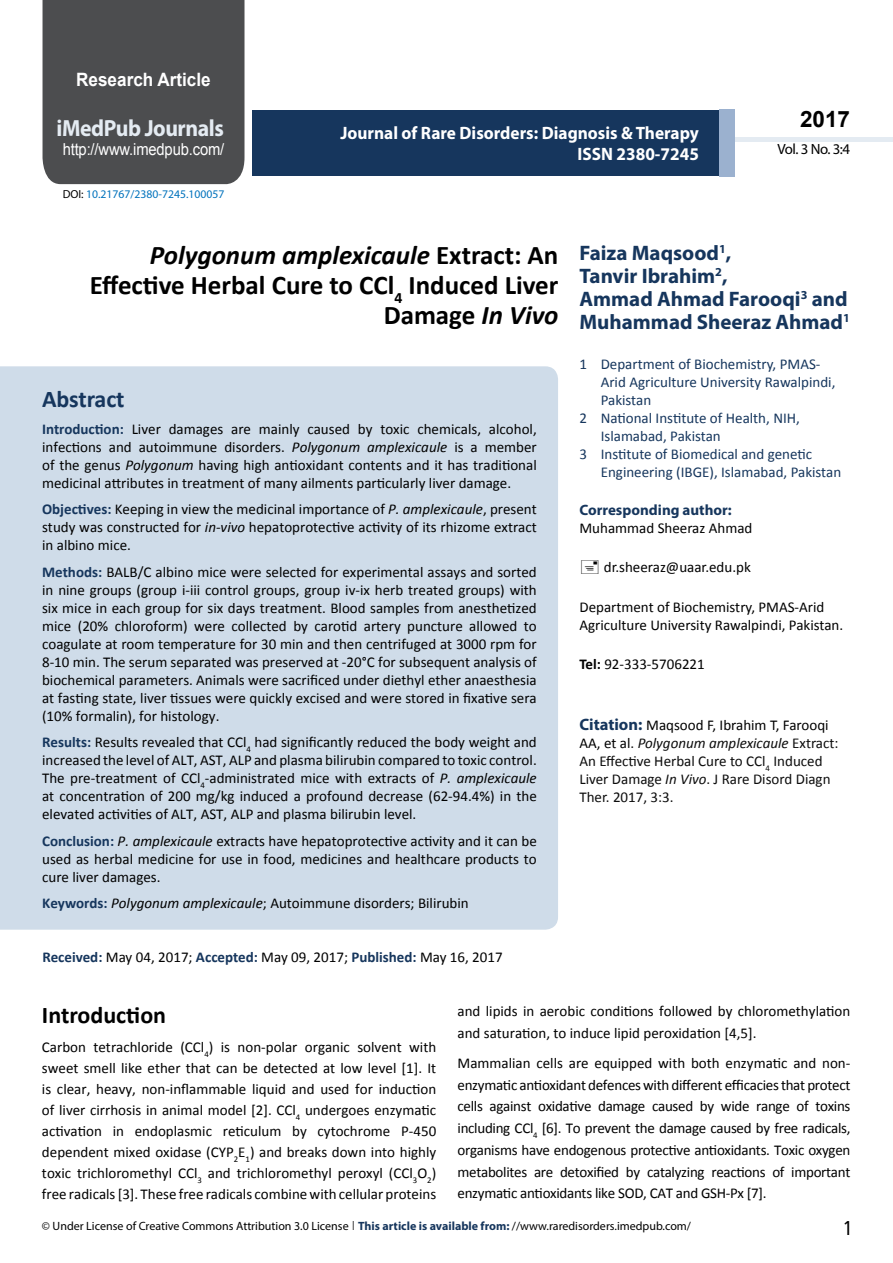
<style>
.page{position:relative;width:893px;height:1263px;background:#fff}
.page>*{position:absolute;margin:0;border:0;box-sizing:border-box;transform-origin:0 0}
.t1{font:700 27px/29.7px "Calibri";color:#000;text-align:right}
.t2{font:25.5px "Tunga";color:#000}
.t3{font:700 24px "Calibri";color:#000}
.t4{font:700 24px "Calibri";letter-spacing:-.005em;color:#16365d}
.t5{font:700 23.4px "Myriad Pro";letter-spacing:-.02em;color:#e4ebf2;scale:.93 1}
.t6{font:700 22.5px "Arial";color:#000}
.t7{font:700 21px/23.1px "Myriad Pro";color:#16365d}
.t8{font:700 18.45px "Arial";color:#fff;scale:.93 1}
.t9{font:700 18px/21.6px "Myriad Pro";color:#fff;text-align:right;scale:.96 1}
.t10{font:16.5px "Arial";letter-spacing:-.01em;color:#fff;scale:.89 1}
.t11{font:15px/18px "Calibri";color:#000;text-align:justify}
.t12{font:15px "Calibri";color:#16365d}
.t13{font:15px/18px "Calibri";color:#0d0d0d}
.t14{font:700 15px "Myriad Pro";color:#16365d}
.t15{font:14.85px "Myriad Pro";color:#000}
.t16{font:12px "Myriad Pro";color:#000}
.t17{font:11.7px "Myriad Pro";color:#0072bc}
.s1{color:#000}
.s2{font-style:italic}
.s3{font-weight:700;color:#16365d}
.s4{font-weight:700}
.s5{font-family:"Myriad Pro";font-weight:700;font-size:16.5px;color:#16365d}
.s6{font-family:"Tunga"}
</style>
<div class="page">
<div style="left:43px;top:0;width:201px;height:184px;background:#4c4d4f"></div>
<hr style="left:734px;top:137px;width:159px;height:4px;background:#e4ebf2">
<div style="left:252px;top:110px;width:469px;height:66px;background:#16365d"></div>
<div style="left:720px;top:109px;width:15px;height:67px;background:#9bb1cf"></div>
<div style="left:0;top:366px;width:558px;height:564px;background:#cfdce9"></div>
<p class="t8" style="left:76px;top:67px;width:146px">Research Article</p>
<h3 class="t5" style="left:57px;top:113px;width:181px">iMedPub Journals</h3>
<p class="t10" style="left:63px;top:138px;width:183px">http://www.imedpub.com/</p>
<p class="t17" style="left:63px;top:187px;width:163px"><span class="s1">DOI:</span> 10.21767/2380-7245.100057</p>
<p class="t9" style="left:340px;top:121px;width:375px">Journal of Rare Disorders: Diagnosis &amp; Therapy<br>ISSN 2380-7245</p>
<h3 class="t6" style="left:800px;top:104px;width:52px">2017</h3>
<p class="t15" style="left:778px;top:140px;width:74px">Vol. 3 No. 3:4</p>
<h1 class="t1" style="left:90px;top:241px;width:470px"><span class="s2">Polygonum amplexicaule</span> Extract: An<br>Effective Herbal Cure to CCl<sub>4</sub> Induced Liver<br>Damage <span class="s2">In Vivo</span></h1>
<h3 class="t4" style="left:42px;top:384px;width:84px">Abstract</h3>
<p class="t11" style="left:42px;top:420px;width:496px"><span class="s3">Introduction:</span> Liver damages are mainly caused by toxic chemicals, alcohol, infections and autoimmune disorders. <span class="s2">Polygonum amplexicaule</span> is a member of the genus <span class="s2">Polygonum</span> having high antioxidant contents and it has traditional medicinal attributes in treatment of many ailments particularly liver damage.</p>
<p class="t11" style="left:42px;top:500px;width:496px"><span class="s3">Objectives:</span> Keeping in view the medicinal importance of <span class="s2">P. amplexicaule</span>, present study was constructed for <span class="s2">in-vivo</span> hepatoprotective activity of its rhizome extract in albino mice.</p>
<p class="t11" style="left:42px;top:563px;width:496px"><span class="s3">Methods:</span> BALB/C albino mice were selected for experimental assays and sorted in nine groups (group i-iii control groups, group iv-ix herb treated groups) with six mice in each group for six days treatment. Blood samples from anesthetized mice (20% chloroform) were collected by carotid artery puncture allowed to coagulate at room temperature for 30 min and then centrifuged at 3000 rpm for 8-10 min. The serum separated was preserved at -20°C for subsequent analysis of biochemical parameters. Animals were sacrificed under diethyl ether anaesthesia at fasting state, liver tissues were quickly excised and were stored in fixative sera (10% formalin), for histology.</p>
<p class="t11" style="left:42px;top:733px;width:496px"><span class="s3">Results:</span> Results revealed that CCl<sub>4</sub> had significantly reduced the body weight and increased the level of ALT, AST, ALP and plasma bilirubin compared to toxic control.<br>The pre-treatment of CCl<sub>4</sub>-administrated mice with extracts of <span class="s2">P. amplexicaule </span>at concentration of 200 mg/kg induced a profound decrease (62-94.4%) in the elevated activities of ALT, AST, ALP and plasma bilirubin level.</p>
<p class="t11" style="left:42px;top:832px;width:496px"><span class="s3">Conclusion:</span> <span class="s2">P. amplexicaule</span> extracts have hepatoprotective activity and it can be used as herbal medicine for use in food, medicines and healthcare products to cure liver damages.</p>
<p class="t11" style="left:42px;top:894px;width:428px"><span class="s3">Keywords:</span> <span class="s2">Polygonum amplexicaule</span>; Autoimmune disorders; Bilirubin</p>
<p class="t11" style="left:43px;top:948px;width:462px"><span class="s3">Received:</span> May 04, 2017; <span class="s3">Accepted:</span> May 09, 2017; <span class="s3">Published:</span> May 16, 2017</p>
<h3 class="t7" style="left:579px;top:241px;width:272px">Faiza Maqsood<sup>1</sup>,<br>Tanvir Ibrahim<sup>2</sup>,<br>Ammad Ahmad Farooqi<sup>3</sup> and<br>Muhammad Sheeraz Ahmad<sup>1</sup></h3>
<p class="t12" style="left:579px;top:354px;width:242px">1 Department of Biochemistry, PMAS-</p>
<p class="t12" style="left:601px;top:372px;width:236px">Arid Agriculture University Rawalpindi,</p>
<p class="t12" style="left:601px;top:390px;width:52px">Pakistan</p>
<p class="t12" style="left:579px;top:408px;width:222px">2 National Institute of Health, NIH,</p>
<p class="t12" style="left:601px;top:426px;width:121px">Islamabad, Pakistan</p>
<p class="t12" style="left:579px;top:444px;width:234px">3 Institute of Biomedical and genetic</p>
<p class="t12" style="left:601px;top:462px;width:242px">Engineering (IBGE), Islamabad, Pakistan</p>
<p class="t14" style="left:579px;top:500px;width:154px">Corresponding author:</p>
<p class="t11" style="left:579px;top:519px;width:174px">Muhammad Sheeraz Ahmad</p>
<p class="t11" style="left:604px;top:558px;width:148px">dr.sheeraz@uaar.edu.pk</p>
<p class="t11" style="left:579px;top:598px;width:265px">Department of Biochemistry, PMAS-Arid<br>Agriculture University Rawalpindi, Pakistan.</p>
<p class="t11" style="left:579px;top:655px;width:127px"><span class="s4">Tel:</span> 92-333-5706221</p>
<p class="t13" style="left:579px;top:716px;width:261px"><span class="s5">Citation:</span> <span class="s1">Maqsood F, Ibrahim T, Farooqi AA, et al</span>. <span class="s2">Polygonum amplexicaule</span> Extract:<br>An Effective Herbal Cure to CCl<sub>4</sub> Induced Liver Damage <span class="s2">In Vivo</span>. J Rare Disord Diagn Ther. 2017, 3:3.</p>
<h3 class="t3" style="left:42px;top:999px;width:126px">Introduction</h3>
<p class="t11" style="left:42px;top:1037px;width:396px;line-height:21px">Carbon tetrachloride (CCl<sub>4</sub>) is non-polar organic solvent with sweet smell like ether that can be detected at low level [1]. It is clear, heavy, non-inflammable liquid and used for induction of liver cirrhosis in animal model [2]. CCl<sub>4</sub> undergoes enzymatic activation in endoplasmic reticulum by cytochrome P-450 dependent mixed oxidase (CYP<sub>2</sub>E<sub>1</sub>) and breaks down into highly toxic trichloromethyl CCl<sub>3</sub> and trichloromethyl peroxyl (CCl<sub>3</sub>O<sub>2</sub>) free radicals[3]. These free radicals combine with cellular proteins</p>
<p class="t11" style="left:457px;top:1000px;width:394px;line-height:21.8px">and lipids in aerobic conditions followed by chloromethylation and saturation, to induce lipid peroxidation [4,5].</p>
<p class="t11" style="left:457px;top:1052px;width:394px;line-height:21.8px">Mammalian cells are equipped with both enzymatic and non&shy;enzymatic antioxidant defences with different efficacies that protect cells against oxidative damage caused by wide range of toxins including CCl<sub>4</sub> [6]. To prevent the damage caused by free radicals, organisms have endogenous protective antioxidants. Toxic oxygen metabolites are detoxified by catalyzing reactions of important enzymatic antioxidants like SOD, CAT and GSH-Px [7].</p>
<p class="t16" style="left:42px;top:1218px;width:651px">© Under License of Creative Commons Attribution 3.0 License <span class="s6">|</span> <span class="s3">This article is available from:</span> //www.raredisorders.imedpub.com/</p>
<h2 class="t2" style="left:844px;top:1211px;width:9px">1</h2>
</div>
